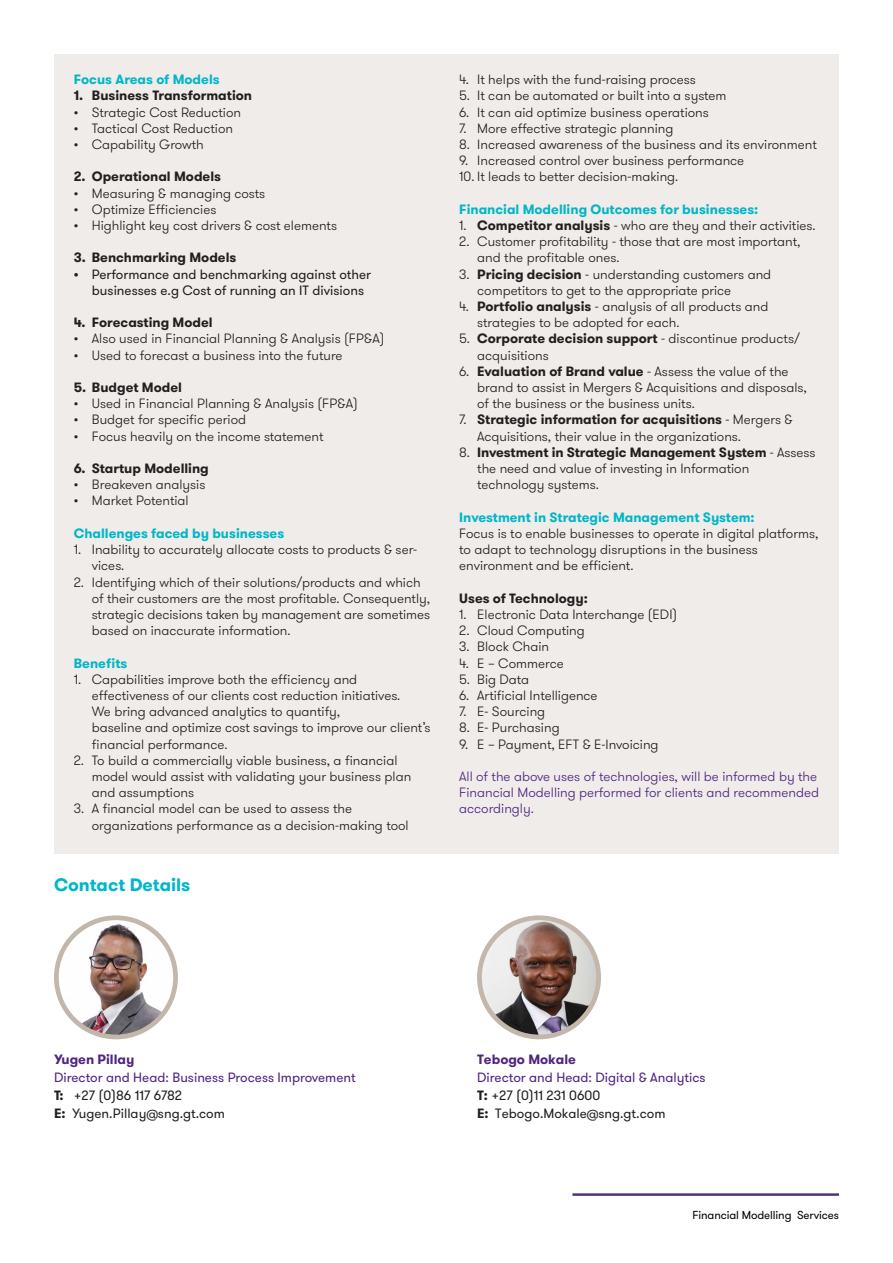
<style>
.page{position:relative;width:893px;height:1263px;background:#fff}
.page>*{position:absolute;margin:0;border:0;box-sizing:border-box;transform-origin:0 0}
.t1{font:700 18px "GT Walsheim Pro";color:#00b6c8}
.t2{font:300 13.5px/16.2px "GT Walsheim Pro";color:#231f20}
.t3{font:13.5px/16.2px "GT Walsheim Pro";color:#231f20}
.t4{font:700 13.5px "GT Walsheim Pro";color:#00b6c8}
.t5{font:700 13.5px "GT Walsheim Pro";color:#231f20}
.t6{font:300 13.5px/16.2px "GT Walsheim Pro";color:#4e2582}
.t7{font:13.5px "GT Walsheim Pro";color:#4e2582}
.t8{font:700 13.5px "GT Walsheim Pro";color:#4e2582}
._11_Body_text{font:11.55px "GT Walsheim Pro";letter-spacing:-.01em;color:#000}
.s1{font-weight:700}
</style>
<div class="page">
<div style="left:54px;top:54px;width:785px;height:799px;background:#efece9"></div>
<hr style="left:572px;top:1193px;width:267px;height:3px;background:#522e81">
<img style="left:56px;top:918px;width:120px;height:119px;border-radius:60px">
<div style="left:54px;top:915px;width:124px;height:124px;border:5px solid #c2b7aa;border-radius:50%"></div>
<img style="left:481px;top:921px;width:116px;height:116px">
<div style="left:477px;top:915px;width:124px;height:124px;border:5px solid #c2b7aa;border-radius:50%"></div>
<p class="t4" style="left:74px;top:71px;width:147px">Focus Areas of Models</p>
<p class="t5" style="left:74px;top:87px;width:180px">1. Business Transformation</p>
<p class="t2" style="left:74px;top:104px;width:169px">• Strategic Cost Reduction</p>
<p class="t2" style="left:74px;top:120px;width:161px">• Tactical Cost Reduction</p>
<p class="t2" style="left:74px;top:137px;width:132px">• Capability Growth</p>
<p class="t5" style="left:74px;top:168px;width:149px">2. Operational Models</p>
<p class="t2" style="left:74px;top:185px;width:193px">• Measuring &amp; managing costs</p>
<p class="t2" style="left:74px;top:201px;width:144px">• Optimize Efficiencies</p>
<p class="t2" style="left:74px;top:218px;width:265px">• Highlight key cost drivers &amp; cost elements</p>
<p class="t5" style="left:74px;top:249px;width:164px">3. Benchmarking Models</p>
<p class="t3" style="left:92px;top:266px;width:281px;text-indent:-18px"><span class="s1">•</span> Performance and benchmarking against other businesses e.g Cost of running an IT divisions</p>
<p class="t5" style="left:74px;top:314px;width:140px">4. Forecasting Model</p>
<p class="t2" style="left:74px;top:331px;width:312px">• Also used in Financial Planning &amp; Analysis (FP&amp;A)</p>
<p class="t2" style="left:74px;top:347px;width:270px">• Used to forecast a business into the future</p>
<p class="t5" style="left:74px;top:378px;width:110px">5. Budget Model</p>
<p class="t2" style="left:74px;top:396px;width:285px">• Used in Financial Planning &amp; Analysis (FP&amp;A)</p>
<p class="t2" style="left:74px;top:412px;width:174px">• Budget for specific period</p>
<p class="t2" style="left:74px;top:428px;width:251px">• Focus heavily on the income statement</p>
<p class="t5" style="left:74px;top:459px;width:137px">6. Startup Modelling</p>
<p class="t2" style="left:74px;top:477px;width:133px">• Breakeven analysis</p>
<p class="t2" style="left:74px;top:493px;width:116px">• Market Potential</p>
<p class="t4" style="left:74px;top:524px;width:212px">Challenges faced by businesses</p>
<p class="t2" style="left:92px;top:542px;width:327px;text-indent:-18px">1. Inability to accurately allocate costs to products &amp; ser&shy;vices.</p>
<p class="t2" style="left:92px;top:574px;width:340px;text-indent:-18px">2. Identifying which of their solutions/products and which of their customers are the most profitable. Consequently, strategic decisions taken by management are sometimes based on inaccurate information.</p>
<p class="t4" style="left:74px;top:654px;width:55px">Benefits</p>
<p class="t2" style="left:92px;top:671px;width:340px;text-indent:-18px">1. Capabilities improve both the efficiency and effectiveness of our clients cost reduction initiatives.<br>We bring advanced analytics to quantify,<br>baseline and optimize cost savings to improve our client’s financial performance.</p>
<p class="t2" style="left:92px;top:752px;width:321px;text-indent:-18px">2. To build a commercially viable business, a financial model would assist with validating your business plan and assumptions</p>
<p class="t2" style="left:92px;top:801px;width:318px;text-indent:-18px">3. A financial model can be used to assess the organizations performance as a decision-making tool</p>
<p class="t1" style="left:54px;top:872px;width:138px">Contact Details</p>
<p class="t2" style="left:459px;top:72px;width:238px">4. It helps with the fund-raising process</p>
<p class="t2" style="left:459px;top:88px;width:269px">5. It can be automated or built into a system</p>
<p class="t2" style="left:459px;top:104px;width:251px">6. It can aid optimize business operations</p>
<p class="t2" style="left:459px;top:120px;width:216px">7. More effective strategic planning</p>
<p class="t2" style="left:459px;top:137px;width:359px">8. Increased awareness of the business and its environment</p>
<p class="t2" style="left:459px;top:153px;width:287px">9. Increased control over business performance</p>
<p class="t2" style="left:459px;top:169px;width:221px">10. It leads to better decision-making.</p>
<p class="t4" style="left:459px;top:200px;width:301px">Financial Modelling Outcomes for businesses:</p>
<p class="t2" style="left:459px;top:218px;width:358px">1. <span class="s1">Competitor analysis</span> - who are they and their activities.</p>
<p class="t2" style="left:477px;top:234px;width:325px;text-indent:-18px">2. Customer profitability - those that are most important, and the profitable ones.</p>
<p class="t2" style="left:477px;top:266px;width:295px;text-indent:-18px">3. <span class="s1">Pricing decision</span> - understanding customers and competitors to get to the appropriate price</p>
<p class="t2" style="left:477px;top:299px;width:293px;text-indent:-18px">4. <span class="s1">Portfolio analysis</span> - analysis of all products and strategies to be adopted for each.</p>
<p class="t2" style="left:477px;top:331px;width:324px;text-indent:-18px">5. <span class="s1">Corporate decision support</span> - discontinue products/ acquisitions</p>
<p class="t2" style="left:477px;top:363px;width:331px;text-indent:-18px">6. <span class="s1">Evaluation of Brand value</span> - Assess the value of the brand to assist in Mergers &amp; Acquisitions and disposals, of the business or the business units.</p>
<p class="t2" style="left:477px;top:412px;width:317px;text-indent:-18px">7. <span class="s1">Strategic information for acquisitions</span> - Mergers &amp;<br>Acquisitions, their value in the organizations.</p>
<p class="t2" style="left:477px;top:444px;width:340px;text-indent:-18px">8. <span class="s1">Investment in Strategic Management System</span> - Assess the need and value of investing in Information technology systems.</p>
<p class="t4" style="left:459px;top:508px;width:297px">Investment in Strategic Management System:</p>
<p class="t2" style="left:459px;top:525px;width:361px">Focus is to enable businesses to operate in digital platforms, to adapt to technology disruptions in the business environment and be efficient.</p>
<p class="t5" style="left:459px;top:589px;width:130px">Uses of Technology:</p>
<p class="t2" style="left:459px;top:606px;width:219px">1. Electronic Data Interchange (EDI)</p>
<p class="t2" style="left:459px;top:623px;width:127px">2. Cloud Computing</p>
<p class="t2" style="left:459px;top:639px;width:91px">3. Block Chain</p>
<p class="t2" style="left:459px;top:655px;width:106px">4. E – Commerce</p>
<p class="t2" style="left:459px;top:671px;width:72px">5. Big Data</p>
<p class="t2" style="left:459px;top:687px;width:140px">6. Artificial Intelligence</p>
<p class="t2" style="left:459px;top:704px;width:87px">7. E- Sourcing</p>
<p class="t2" style="left:459px;top:720px;width:102px">8. E- Purchasing</p>
<p class="t2" style="left:459px;top:736px;width:201px">9. E – Payment, EFT &amp; E-Invoicing</p>
<p class="t6" style="left:459px;top:768px;width:361px">All of the above uses of technologies, will be informed by the<br>Financial Modelling performed for clients and recommended accordingly.</p>
<p class="t8" style="left:54px;top:1050px;width:82px">Yugen Pillay</p>
<p class="t7" style="left:54px;top:1068px;width:303px">Director and Head: Business Process Improvement</p>
<p class="t3" style="left:54px;top:1087px;width:129px"><span class="s1">T:</span> +27 (0)86 117 6782</p>
<p class="t3" style="left:54px;top:1105px;width:172px"><span class="s1">E:</span> Yugen.Pillay@sng.gt.com</p>
<p class="t8" style="left:477px;top:1050px;width:100px">Tebogo Mokale</p>
<p class="t7" style="left:477px;top:1068px;width:230px">Director and Head: Digital &amp; Analytics</p>
<p class="t3" style="left:477px;top:1087px;width:125px"><span class="s1">T:</span> +27 (0)11 231 0600</p>
<p class="t3" style="left:477px;top:1105px;width:190px"><span class="s1">E:</span> Tebogo.Mokale@sng.gt.com</p>
<p class="_11_Body_text" style="left:692px;top:1208px;width:148px">Financial Modelling Services</p>
</div>
